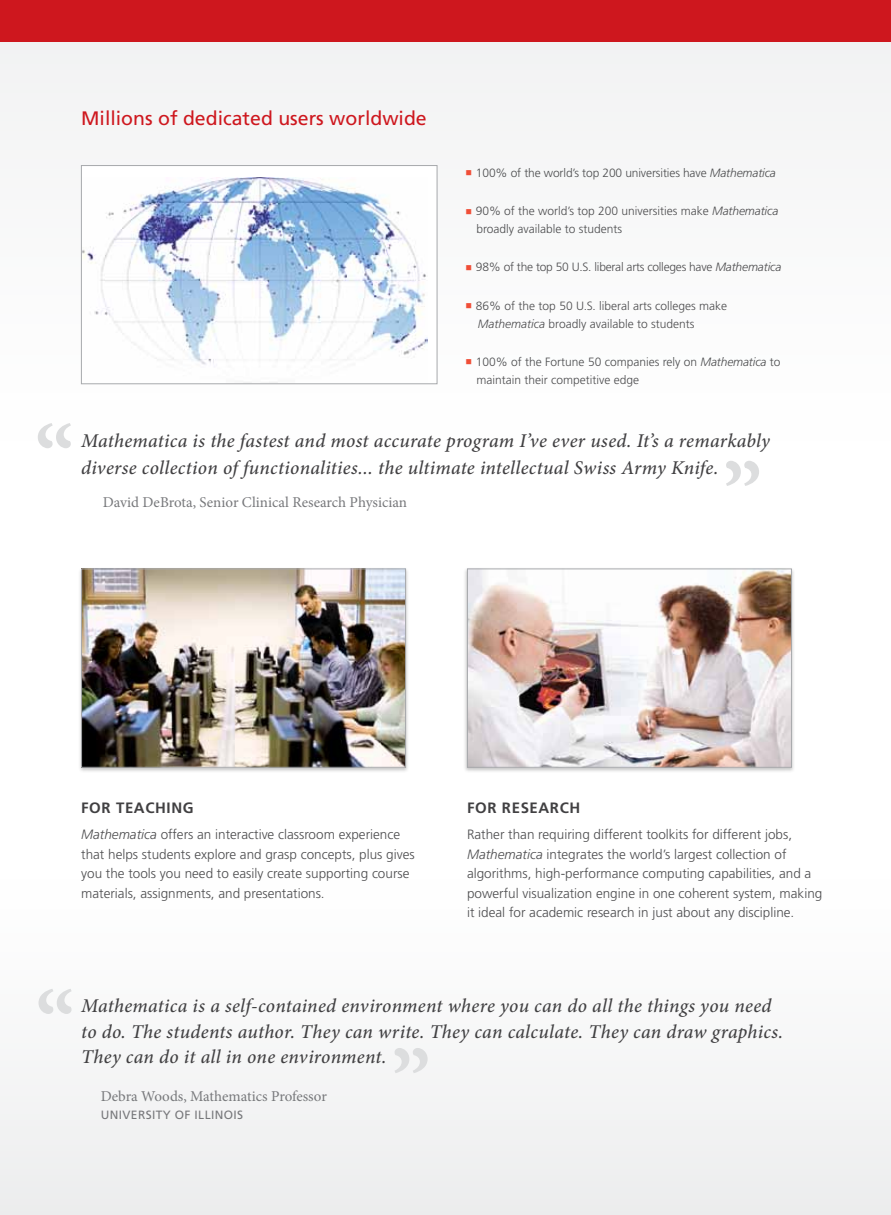
<style>
.page{position:relative;width:891px;height:1215px;background:#fff}
.page>*{position:absolute;margin:0;border:0;box-sizing:border-box;transform-origin:0 0}
.t1{font:italic 500 19.5px/25.5px "Minion Pro";letter-spacing:.015em;color:#414042}
.t2{font:19.5px "Frutiger";color:#ce171e}
.t3{font:15px "Minion Pro";color:#77787b}
.t4{font:700 15px "Frutiger";letter-spacing:.04em;color:#414042}
.t5{font:300 13.5px/19.5px "Frutiger";color:#4d4d4f}
.t6{font:300 12px/18px "Frutiger";color:#4d4d4f}
.t7{font:300 12px "Frutiger";letter-spacing:-.02em;color:#4d4d4f}
.t8{font:12px "Frutiger";letter-spacing:.03em;color:#77787b}
.s1{font-style:italic}
</style>
<div class="page">
<div style="left:0;top:0;width:891px;height:495px;background:#f9fafa"></div>
<div style="left:0;top:845px;width:891px;height:370px;background:#f7f8f8"></div>
<div style="left:0;top:0;width:891px;height:41px;background:#ce171e"></div>
<div style="left:78px;top:567px;width:331px;height:207px;background:#000;opacity:.23"></div>
<img style="left:83px;top:571px;width:321px;height:195px">
<div style="left:81px;top:569px;width:325px;height:199px;border:1px solid #a7a9ac"></div>
<div style="left:464px;top:567px;width:331px;height:207px;background:#000;opacity:.23"></div>
<img style="left:469px;top:571px;width:321px;height:195px">
<div style="left:467px;top:569px;width:325px;height:199px;border:1px solid #a7a9ac"></div>
<div style="left:81px;top:166px;width:356px;height:218px;background:#fff"></div>
<img style="left:83px;top:177px;width:345px;height:188px">
<div style="left:81px;top:165px;width:356px;height:219px;border:1px solid #a7a9ac"></div>
<svg style="left:39px;top:989px;width:33px;height:25px"></svg>
<svg style="left:395px;top:1048px;width:33px;height:25px"></svg>
<svg style="left:38px;top:423px;width:33px;height:25px"></svg>
<svg style="left:726px;top:461px;width:33px;height:25px"></svg>
<h1 class="t2" style="left:81px;top:106px;width:347px">Millions of dedicated users worldwide</h1>
<p class="t6" style="left:476px;top:164px;width:301px">100% of the world’s top 200 universities have <span class="s1">Mathematica</span></p>
<p class="t6" style="left:476px;top:202px;width:304px">90% of the world’s top 200 universities make <span class="s1">Mathematica </span>broadly available to students</p>
<p class="t7" style="left:476px;top:260px;width:307px">98% of the top 50 U.S. liberal arts colleges have <span class="s1">Mathematica</span></p>
<p class="t6" style="left:476px;top:297px;width:253px">86% of the top 50 U.S. liberal arts colleges make<br><span class="s1">Mathematica</span> broadly available to students</p>
<p class="t6" style="left:476px;top:353px;width:306px">100% of the Fortune 50 companies rely on <span class="s1">Mathematica</span> to maintain their competitive edge</p>
<h1 class="t1" style="left:81px;top:427px;width:690px;line-height:27px">Mathematica is the fastest and most accurate program I’ve ever used. It’s a remarkably diverse collection of functionalities... the ultimate intellectual Swiss Army Knife.</h1>
<p class="t3" style="left:103px;top:492px;width:306px">David DeBrota, Senior Clinical Research Physician</p>
<p class="t4" style="left:81px;top:799px;width:114px">FOR TEACHING</p>
<p class="t5" style="left:81px;top:825px;width:335px"><span class="s1">Mathematica</span> offers an interactive classroom experience that helps students explore and grasp concepts, plus gives you the tools you need to easily create supporting course materials, assignments, and presentations.</p>
<p class="t4" style="left:467px;top:799px;width:115px">FOR RESEARCH</p>
<p class="t5" style="left:467px;top:825px;width:357px">Rather than requiring different toolkits for different jobs, <span class="s1">Mathematica</span> integrates the world’s largest collection of algorithms, high-performance computing capabilities, and a powerful visualization engine in one coherent system, making it ideal for academic research in just about any discipline.</p>
<h1 class="t1" style="left:81px;top:993px;width:703px">Mathematica is a self-contained environment where you can do all the things you need to do. The students author. They can write. They can calculate. They can draw graphics.<br>They can do it all in one environment.</h1>
<p class="t3" style="left:101px;top:1086px;width:228px">Debra Woods, Mathematics Professor</p>
<p class="t8" style="left:101px;top:1108px;width:144px">UNIVERSITY OF ILLINOIS</p>
</div>
